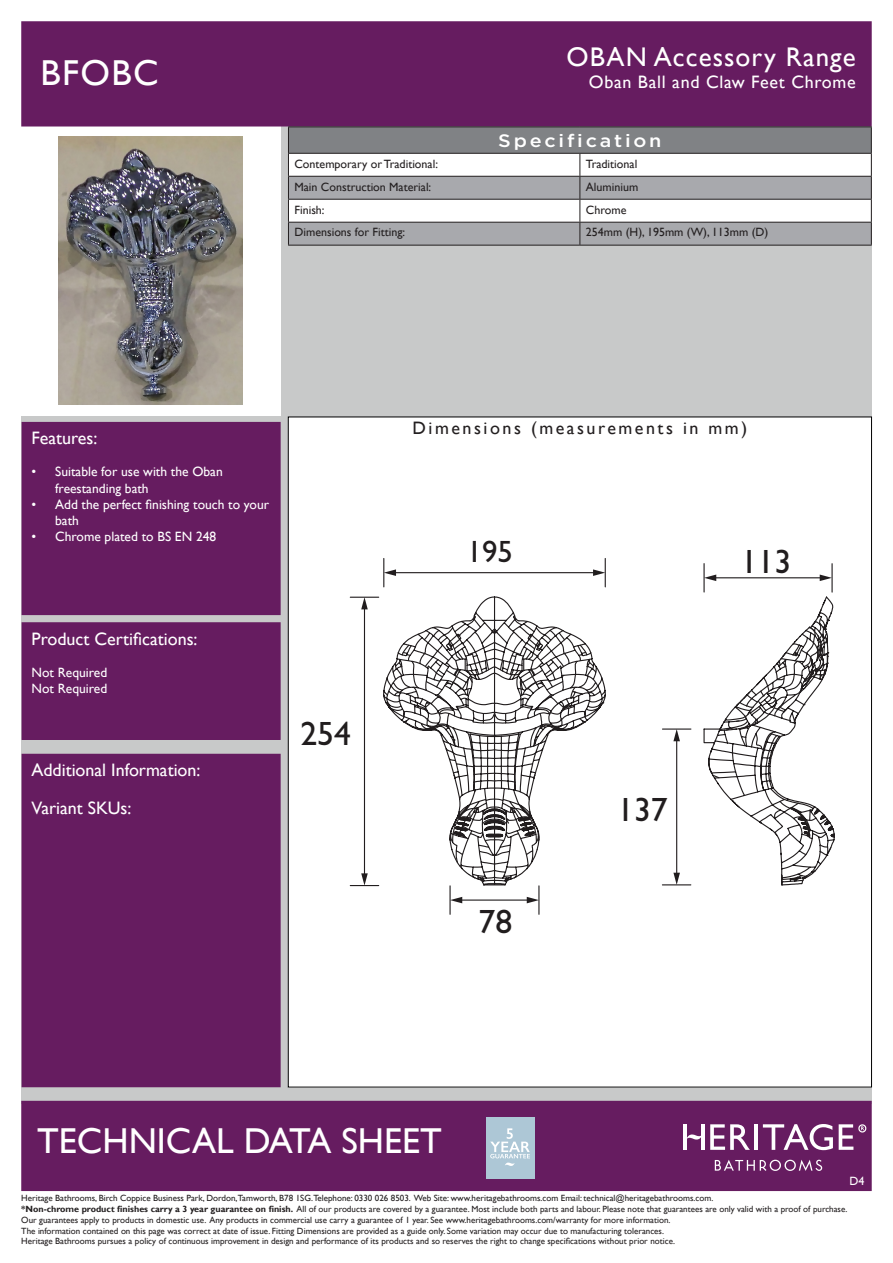
<style>
.page{position:relative;width:893px;height:1263px;background:#fff}
.page>*{position:absolute;margin:0;border:0;box-sizing:border-box;transform-origin:0 0}
.t1{font:36px "Gill Sans";color:#fff}
.t2{font:33.75px "Gill Sans";color:#211d1e}
.t3{font:30.9px "Gill Sans";color:#211d1e}
.t4{font:27px "Gill Sans";letter-spacing:.04em;color:#fff}
.t5{font:18px/37.3px "Gill Sans";color:#fff}
.t6{font:18px "Gill Sans";letter-spacing:.14em;color:#231f20}
.t7{font:18px "Gill Sans";letter-spacing:.04em;color:#fff}
.t8{font:500 18px "Gotham";letter-spacing:.14em;color:#fff;scale:1.1 1}
.t9{font:13.5px/16.2px "Gill Sans";color:#fff}
.t10{font:12px "Gill Sans";color:#231f20}
.t11{font:12px "Gill Sans";color:#fff}
.t12{font:9px/10.8px "Gill Sans";color:#231f20}
.s1{font-weight:700}
</style>
<div class="page">
<div style="left:21px;top:126px;width:851px;height:977px;background:#c8c9c9"></div>
<div style="left:288px;top:417px;width:583px;height:670px;background:#fff"></div>
<svg style="left:447px;top:596px;width:388px;height:290px"></svg>
<svg style="left:383px;top:558px;width:440px;height:196px"></svg>
<hr style="left:394px;top:572px;width:201px;height:1px;background:#211d1e">
<svg style="left:384px;top:569px;width:12px;height:7px"></svg>
<svg style="left:593px;top:569px;width:12px;height:7px"></svg>
<hr style="left:364px;top:607px;width:1px;height:268px;background:#211d1e">
<svg style="left:350px;top:597px;width:29px;height:12px"></svg>
<svg style="left:350px;top:873px;width:29px;height:13px"></svg>
<hr style="left:449px;top:886px;width:2px;height:28px;background:#211d1e">
<hr style="left:460px;top:899px;width:69px;height:2px;background:#211d1e">
<svg style="left:450px;top:897px;width:12px;height:6px"></svg>
<svg style="left:527px;top:886px;width:12px;height:28px"></svg>
<hr style="left:831px;top:564px;width:2px;height:28px;background:#211d1e">
<hr style="left:703px;top:564px;width:2px;height:28px;background:#211d1e">
<hr style="left:714px;top:577px;width:108px;height:1px;background:#211d1e">
<svg style="left:704px;top:574px;width:12px;height:7px"></svg>
<svg style="left:820px;top:574px;width:12px;height:7px"></svg>
<hr style="left:662px;top:728px;width:29px;height:2px;background:#211d1e">
<hr style="left:676px;top:739px;width:1px;height:136px;background:#211d1e">
<svg style="left:673px;top:729px;width:7px;height:12px"></svg>
<svg style="left:662px;top:873px;width:29px;height:12px"></svg>
<div style="left:21px;top:126px;width:260px;height:290px;background:#fff"></div>
<img style="left:59px;top:136px;width:183px;height:268px">
<div style="left:22px;top:423px;width:258px;height:191px;background:#661c60"></div>
<div style="left:22px;top:422px;width:259px;height:193px;border:2px solid #661c60"></div>
<div style="left:22px;top:623px;width:258px;height:116px;background:#661c60"></div>
<div style="left:22px;top:622px;width:259px;height:118px;border:2px solid #661c60"></div>
<div style="left:22px;top:754px;width:258px;height:332px;background:#661c60"></div>
<div style="left:22px;top:754px;width:259px;height:333px;border:2px solid #661c60"></div>
<div style="left:21px;top:21px;width:851px;height:105px;background:#661c60;border:2px solid #661c60"></div>
<div style="left:21px;top:1101px;width:851px;height:90px;background:#661c60"></div>
<svg style="left:715px;top:1160px;width:107px;height:11px"></svg>
<svg style="left:710px;top:1124px;width:40px;height:26px"></svg>
<hr style="left:754px;top:1124px;width:4px;height:26px;background:#fff">
<svg style="left:763px;top:1124px;width:70px;height:26px"></svg>
<svg style="left:687px;top:1134px;width:14px;height:5px"></svg>
<hr style="left:701px;top:1124px;width:4px;height:26px;background:#fff">
<hr style="left:683px;top:1124px;width:4px;height:26px;background:#fff">
<svg style="left:839px;top:1124px;width:27px;height:26px"></svg>
<hr style="left:288px;top:245px;width:292px;height:1px;background:#231f20">
<hr style="left:580px;top:245px;width:292px;height:1px;background:#231f20">
<hr style="left:288px;top:126px;width:292px;height:1px;background:#231f20">
<hr style="left:580px;top:126px;width:292px;height:1px;background:#231f20">
<svg style="left:288px;top:127px;width:584px;height:118px;background:#babbbd"></svg>
<hr style="left:288px;top:153px;width:292px;height:1px;background:#231f20">
<hr style="left:580px;top:153px;width:292px;height:1px;background:#231f20">
<div style="left:486px;top:1117px;width:49px;height:61px;background:#adc7d6"></div>
<svg style="left:490px;top:1128px;width:40px;height:38px"></svg>
<p class="t1" style="left:40px;top:52px;width:120px">BFOBC</p>
<p class="t4" style="left:566px;top:41px;width:291px">OBAN Accessory Range</p>
<p class="t7" style="left:589px;top:71px;width:268px">Oban Ball and Claw Feet Chrome</p>
<p class="t8" style="left:498px;top:129px;width:150px">Specification</p>
<p class="t10" style="left:294px;top:157px;width:145px">Contemporary or Traditional:</p>
<p class="t10" style="left:586px;top:157px;width:53px">Traditional</p>
<p class="t10" style="left:294px;top:180px;width:138px">Main Construction Material:</p>
<p class="t10" style="left:586px;top:180px;width:54px">Aluminium</p>
<p class="t10" style="left:294px;top:202px;width:32px">Finish:</p>
<p class="t10" style="left:586px;top:202px;width:42px">Chrome</p>
<p class="t10" style="left:294px;top:225px;width:112px">Dimensions for Fitting:</p>
<p class="t10" style="left:586px;top:225px;width:184px">254mm (H), 195mm (W), 113mm (D)</p>
<p class="t5" style="left:32px;top:420px;width:67px">Features:</p>
<p class="t9" style="left:55px;top:464px;width:169px;text-indent:-24px">• Suitable for use with the Oban freestanding bath</p>
<p class="t9" style="left:55px;top:496px;width:215px;text-indent:-24px">• Add the perfect finishing touch to your bath</p>
<p class="t9" style="left:32px;top:529px;width:186px">• Chrome plated to BS EN 248</p>
<p class="t5" style="left:32px;top:620px;width:167px">Product Certifications:</p>
<p class="t9" style="left:32px;top:664px;width:77px">Not Required</p>
<p class="t9" style="left:32px;top:680px;width:77px">Not Required</p>
<p class="t5" style="left:32px;top:752px;width:170px">Additional Information:<br>Variant SKUs:</p>
<p class="t2" style="left:300px;top:714px;width:52px">254</p>
<p class="t6" style="left:413px;top:417px;width:336px">Dimensions (measurements in mm)</p>
<p class="t3" style="left:467px;top:533px;width:48px">195</p>
<p class="t2" style="left:478px;top:901px;width:35px">78</p>
<p class="t2" style="left:741px;top:542px;width:52px">113</p>
<p class="t2" style="left:617px;top:790px;width:52px">137</p>
<p class="t1" style="left:37px;top:1120px;width:406px">TECHNICAL DATA SHEET</p>
<p class="t11" style="left:849px;top:1173px;width:16px">D4</p>
<p class="t12" style="left:21px;top:1193px;width:828px">Heritage Bathrooms, Birch Coppice Business Park, Dordon,Tamworth, B78 1SG.Telephone: 0330 026 8503. Web Site: www.heritagebathrooms.com Email: technical@heritagebathrooms.com.<br><span class="s1">*Non-chrome product finishes carry a 3 year guarantee on finish.</span> All of our products are covered by a guarantee. Most include both parts and labour. Please note that guarantees are only valid with a proof of purchase.<br>Our guarantees apply to products in domestic use. Any products in commercial use carry a guarantee of 1 year. See www.heritagebathrooms.com/warranty for more information.<br>The information contained on this page was correct at date of issue. Fitting Dimensions are provided as a guide only. Some variation may occur due to manufacturing tolerances.<br>Heritage Bathrooms pursues a policy of continuous improvement in design and performance of its products and so reserves the right to change specifications without prior notice.</p>
</div>
